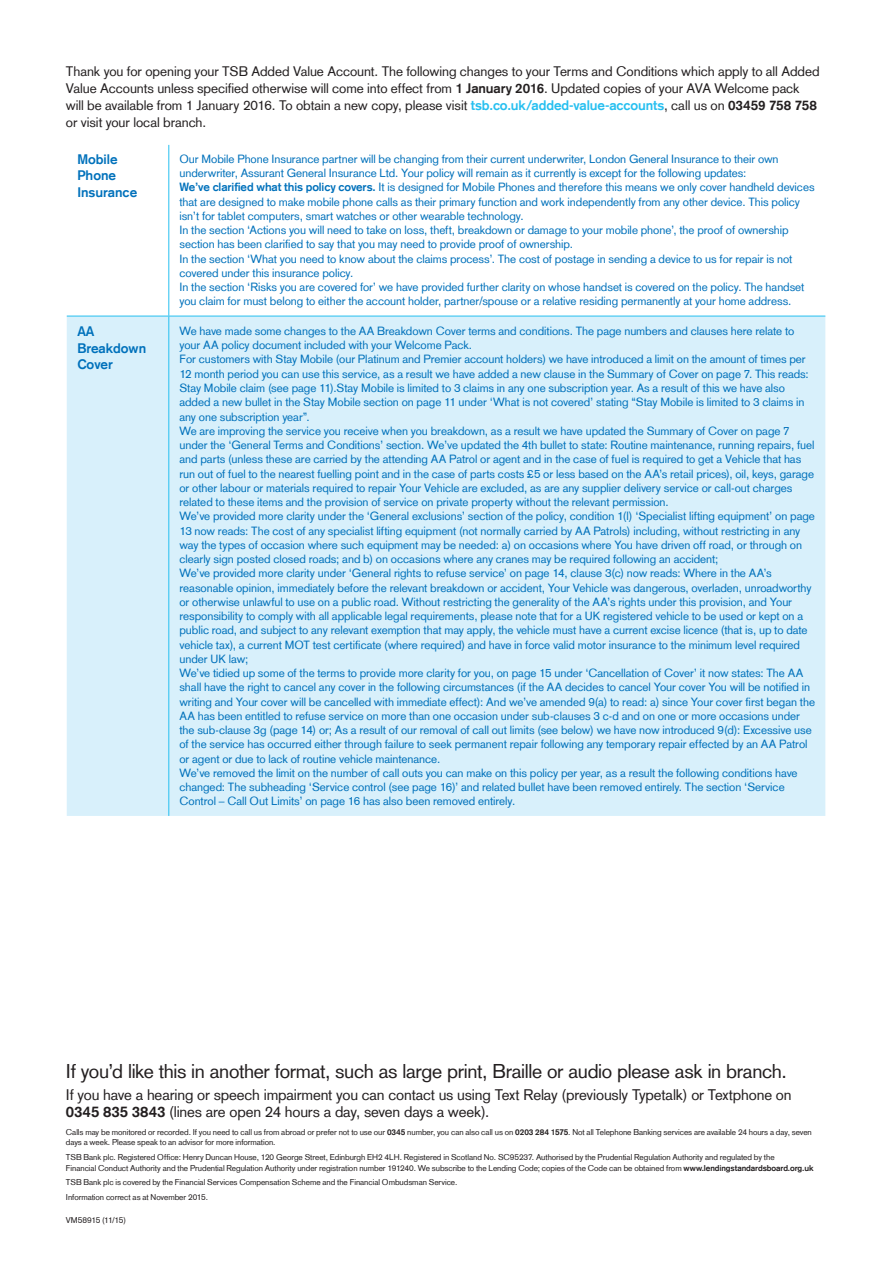
<style>
.page{position:relative;width:893px;height:1263px;background:#fff}
.page>*{position:absolute;margin:0;border:0;box-sizing:border-box;transform-origin:0 0}
.Braille_Copy{font:19.5px "Basic Commercial LT Com";letter-spacing:-.02em;color:#231f20}
.Hearing_Copy{font:15px/17.2px "Basic Commercial LT Com";letter-spacing:-.01em;color:#231f20}
.Body_Copy_9_11_5{font:13.5px/17.2px "Basic Commercial LT Com";letter-spacing:-.005em;color:#231f20}
.t1{font:700 13.5px/16.2px "Basic Commercial LT Com";color:#0071bb}
.t2{font:11.7px/14.2px "Basic Commercial LT Com";letter-spacing:-.005em;color:#0071bb}
.Caveat_Copy{font:8.25px/10.5px "Basic Commercial LT Com";letter-spacing:-.01em;color:#231f20}
.s1{font-weight:700}
.s2{font-weight:700;color:#26bff0}
</style>
<div class="page">
<svg style="left:67px;top:146px;width:758px;height:170px"></svg>
<div style="left:67px;top:317px;width:758px;height:499px;background:#d8f0fb"></div>
<hr style="left:168px;top:145px;width:1px;height:171px;background:#26bff0">
<hr style="left:168px;top:316px;width:1px;height:500px;background:#26bff0">
<hr style="left:67px;top:316px;width:102px;height:1px;background:#26bff0">
<hr style="left:169px;top:316px;width:656px;height:1px;background:#26bff0">
<p class="Body_Copy_9_11_5" style="left:66px;top:62px;width:755px">Thank you for opening your TSB Added Value Account. The following changes to your Terms and Conditions which apply to all Added Value Accounts unless specified otherwise will come into effect from <span class="s1">1 January 2016</span>. Updated copies of your AVA Welcome pack will be available from 1 January 2016. To obtain a new copy, please visit <span class="s2">tsb.co.uk/added-value-accounts</span>, call us on <span class="s1">03459 758 758 </span>or visit your local branch.</p>
<p class="t1" style="left:77px;top:151px;width:61px">Mobile<br>Phone<br>Insurance</p>
<p class="t2" style="left:179px;top:152px;width:637px">Our Mobile Phone Insurance partner will be changing from their current underwriter, London General Insurance to their own underwriter, Assurant General Insurance Ltd. Your policy will remain as it currently is except for the following updates:<br><span class="s1">We’ve clarified what this policy covers.</span> It is designed for Mobile Phones and therefore this means we only cover handheld devices that are designed to make mobile phone calls as their primary function and work independently from any other device. This policy isn’t for tablet computers, smart watches or other wearable technology.<br>In the section ‘Actions you will need to take on loss, theft, breakdown or damage to your mobile phone’, the proof of ownership section has been clarified to say that you may need to provide proof of ownership.<br>In the section ‘What you need to know about the claims process’. The cost of postage in sending a device to us for repair is not covered under this insurance policy.<br>In the section ‘Risks you are covered for’ we have provided further clarity on whose handset is covered on the policy. The handset you claim for must belong to either the account holder, partner/spouse or a relative residing permanently at your home address.</p>
<p class="t1" style="left:77px;top:323px;width:70px">AA<br>Breakdown<br>Cover</p>
<p class="t2" style="left:179px;top:324px;width:637px">We have made some changes to the AA Breakdown Cover terms and conditions. The page numbers and clauses here relate to your AA policy document included with your Welcome Pack.<br>For customers with Stay Mobile (our Platinum and Premier account holders) we have introduced a limit on the amount of times per 12 month period you can use this service, as a result we have added a new clause in the Summary of Cover on page 7. This reads:<br>Stay Mobile claim (see page 11).Stay Mobile is limited to 3 claims in any one subscription year. As a result of this we have also added a new bullet in the Stay Mobile section on page 11 under ‘What is not covered’ stating “Stay Mobile is limited to 3 claims in any one subscription year”.<br>We are improving the service you receive when you breakdown, as a result we have updated the Summary of Cover on page 7 under the ‘General Terms and Conditions’ section. We’ve updated the 4th bullet to state: Routine maintenance, running repairs, fuel and parts (unless these are carried by the attending AA Patrol or agent and in the case of fuel is required to get a Vehicle that has run out of fuel to the nearest fuelling point and in the case of parts costs £5 or less based on the AA’s retail prices), oil, keys, garage or other labour or materials required to repair Your Vehicle are excluded, as are any supplier delivery service or call-out charges related to these items and the provision of service on private property without the relevant permission.<br>We’ve provided more clarity under the ‘General exclusions’ section of the policy, condition 1(l) ‘Specialist lifting equipment’ on page 13 now reads: The cost of any specialist lifting equipment (not normally carried by AA Patrols) including, without restricting in any way the types of occasion where such equipment may be needed: a) on occasions where You have driven off road, or through on clearly sign posted closed roads; and b) on occasions where any cranes may be required following an accident;<br>We’ve provided more clarity under ‘General rights to refuse service’ on page 14, clause 3(c) now reads: Where in the AA’s reasonable opinion, immediately before the relevant breakdown or accident, Your Vehicle was dangerous, overladen, unroadworthy or otherwise unlawful to use on a public road. Without restricting the generality of the AA’s rights under this provision, and Your responsibility to comply with all applicable legal requirements, please note that for a UK registered vehicle to be used or kept on a public road, and subject to any relevant exemption that may apply, the vehicle must have a current excise licence (that is, up to date vehicle tax), a current MOT test certificate (where required) and have in force valid motor insurance to the minimum level required under UK law;<br>We’ve tidied up some of the terms to provide more clarity for you, on page 15 under ‘Cancellation of Cover’ it now states: The AA shall have the right to cancel any cover in the following circumstances (if the AA decides to cancel Your cover You will be notified in writing and Your cover will be cancelled with immediate effect): And we’ve amended 9(a) to read: a) since Your cover first began the AA has been entitled to refuse service on more than one occasion under sub-clauses 3 c-d and on one or more occasions under the sub-clause 3g (page 14) or; As a result of our removal of call out limits (see below) we have now introduced 9(d): Excessive use of the service has occurred either through failure to seek permanent repair following any temporary repair effected by an AA Patrol or agent or due to lack of routine vehicle maintenance.<br>We’ve removed the limit on the number of call outs you can make on this policy per year, as a result the following conditions have changed: The subheading ‘Service control (see page 16)’ and related bullet have been removed entirely. The section ‘Service Control – Call Out Limits’ on page 16 has also been removed entirely.</p>
<p class="Braille_Copy" style="left:66px;top:1060px;width:722px">If you’d like this in another format, such as large print, Braille or audio please ask in branch.</p>
<p class="Hearing_Copy" style="left:66px;top:1086px;width:727px">If you have a hearing or speech impairment you can contact us using Text Relay (previously Typetalk) or Textphone on<br><span class="s1">0345 835 3843</span> (lines are open 24 hours a day, seven days a week).</p>
<p class="Caveat_Copy" style="left:66px;top:1127px;width:747px">Calls may be monitored or recorded. If you need to call us from abroad or prefer not to use our <span class="s1">0345</span> number, you can also call us on <span class="s1">0203 284 1575</span>. Not all Telephone Banking services are available 24 hours a day, seven days a week. Please speak to an advisor for more information.</p>
<p class="Caveat_Copy" style="left:66px;top:1152px;width:749px">TSB Bank plc. Registered Office: Henry Duncan House, 120 George Street, Edinburgh EH2 4LH. Registered in Scotland No. SC95237. Authorised by the Prudential Regulation Authority and regulated by the<br>Financial Conduct Authority and the Prudential Regulation Authority under registration number 191240. We subscribe to the Lending Code; copies of the Code can be obtained from <span class="s1">www.lendingstandardsboard.org.uk</span></p>
<p class="Caveat_Copy" style="left:66px;top:1177px;width:393px">TSB Bank plc is covered by the Financial Services Compensation Scheme and the Financial Ombudsman Service.</p>
<p class="Caveat_Copy" style="left:66px;top:1192px;width:144px">Information correct as at November 2015.</p>
<p class="Caveat_Copy" style="left:66px;top:1215px;width:62px">VM58915 (11/15)</p>
</div>
